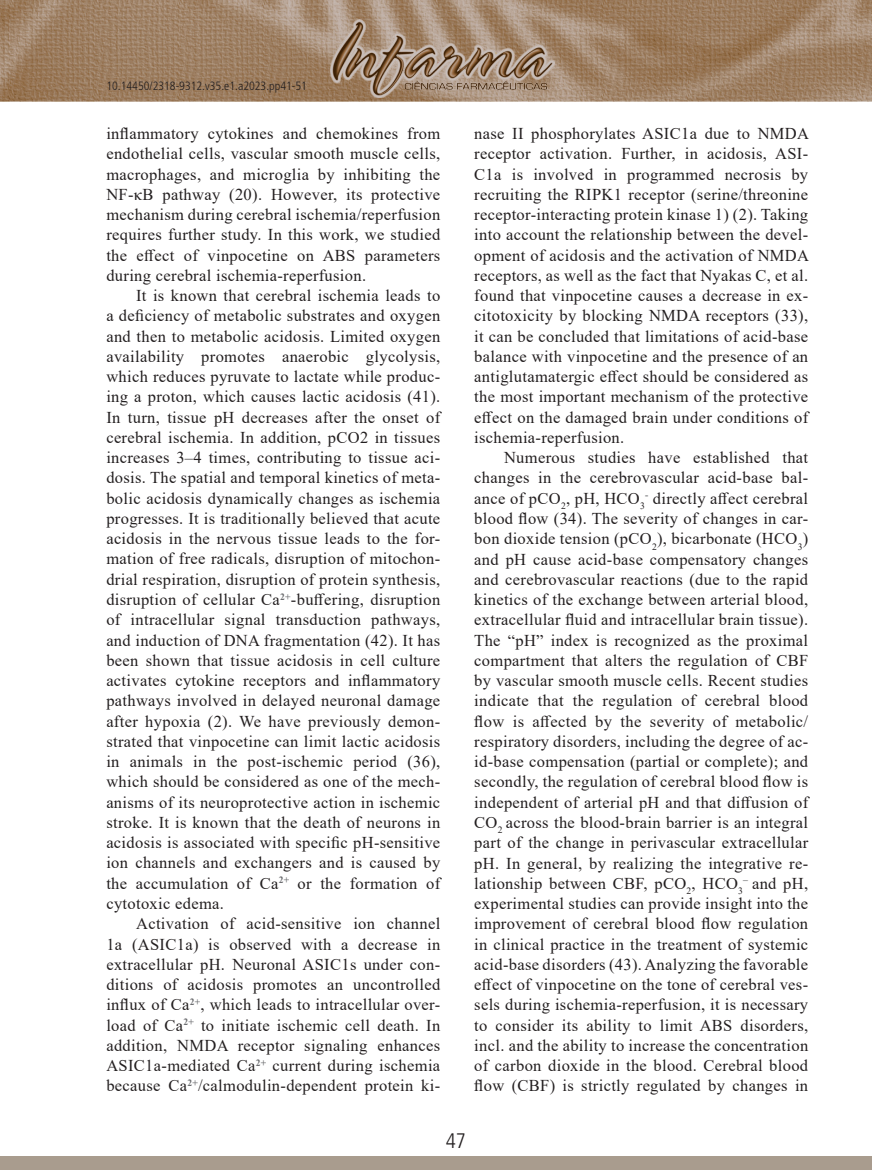
<style>
.page{position:relative;width:872px;height:1170px;background:#fff}
.page>*{position:absolute;margin:0;border:0;box-sizing:border-box;transform-origin:0 0}
.t1{font:300 condensed 21px "Frutiger LT Std";color:#231f20}
.t2{font:16.5px/20.2px "Times New Roman";letter-spacing:.02em;color:#231f20;text-align:justify}
.t3{font:300 condensed 12px "Frutiger LT Std";color:#231f20}
</style>
<div class="page">
<img style="left:0;top:0;width:872px;height:102px">
<img style="left:330px;top:20px;width:224px;height:77px">
<div style="left:0;top:1155px;width:872px;height:14px;background:#a99c8e"></div>
<p class="t3" style="left:106px;top:79px;width:202px">10.14450/2318-9312.v35.e1.a2023.pp41-51</p>
<p class="t2" style="left:106px;top:123px;width:335px">inflammatory cytokines and chemokines from endothelial cells, vascular smooth muscle cells, macrophages, and microglia by inhibiting the NF-κB pathway (20). However, its protective mechanism during cerebral ischemia/reperfusion requires further study. In this work, we studied the effect of vinpocetine on ABS parameters during cerebral ischemia-reperfusion.</p>
<p class="t2" style="left:106px;top:285px;width:335px;text-indent:30px">It is known that cerebral ischemia leads to a deficiency of metabolic substrates and oxygen and then to metabolic acidosis. Limited oxygen availability promotes anaerobic glycolysis, which reduces pyruvate to lactate while produc&shy;ing a proton, which causes lactic acidosis (41).<br>In turn, tissue pH decreases after the onset of cerebral ischemia. In addition, pCO2 in tissues increases 3–4 times, contributing to tissue aci&shy;dosis. The spatial and temporal kinetics of meta&shy;bolic acidosis dynamically changes as ischemia progresses. It is traditionally believed that acute acidosis in the nervous tissue leads to the for&shy;mation of free radicals, disruption of mitochon&shy;drial respiration, disruption of protein synthesis, disruption of cellular Ca<sup>2+</sup>-buffering, disruption of intracellular signal transduction pathways, and induction of DNA fragmentation (42). It has been shown that tissue acidosis in cell culture activates cytokine receptors and inflammatory pathways involved in delayed neuronal damage after hypoxia (2). We have previously demon&shy;strated that vinpocetine can limit lactic acidosis in animals in the post-ischemic period (36), which should be considered as one of the mech&shy;anisms of its neuroprotective action in ischemic stroke. It is known that the death of neurons in acidosis is associated with specific pH-sensitive ion channels and exchangers and is caused by the accumulation of Ca<sup>2+</sup> or the formation of cytotoxic edema.</p>
<p class="t2" style="left:106px;top:913px;width:335px;text-indent:30px">Activation of acid-sensitive ion channel 1a (ASIC1a) is observed with a decrease in extracellular pH. Neuronal ASIC1s under con&shy;ditions of acidosis promotes an uncontrolled influx of Ca<sup>2+</sup>, which leads to intracellular over&shy;load of Ca<sup>2+</sup> to initiate ischemic cell death. In addition, NMDA receptor signaling enhances ASIC1a-mediated Ca<sup>2+</sup> current during ischemia because Ca<sup>2+</sup>/calmodulin-dependent protein ki-</p>
<p class="t2" style="left:474px;top:123px;width:336px">nase II phosphorylates ASIC1a due to NMDA receptor activation. Further, in acidosis, ASI-C1a is involved in programmed necrosis by recruiting the RIPK1 receptor (serine/threonine receptor-interacting protein kinase 1) (2). Taking into account the relationship between the devel&shy;opment of acidosis and the activation of NMDA receptors, as well as the fact that Nyakas C, et al. found that vinpocetine causes a decrease in ex&shy;citotoxicity by blocking NMDA receptors (33), it can be concluded that limitations of acid-base balance with vinpocetine and the presence of an antiglutamatergic effect should be considered as the most important mechanism of the protective effect on the damaged brain under conditions of ischemia-reperfusion.</p>
<p class="t2" style="left:474px;top:447px;width:335px;text-indent:30px">Numerous studies have established that changes in the cerebrovascular acid-base bal&shy;ance of pCO<sub>2</sub>, pH, HCO<sub>3</sub><sup>-</sup> directly affect cerebral blood flow (34). The severity of changes in car&shy;bon dioxide tension (pCO<sub>2</sub>), bicarbonate (HCO<sub>3</sub>) and pH cause acid-base compensatory changes and cerebrovascular reactions (due to the rapid kinetics of the exchange between arterial blood, extracellular fluid and intracellular brain tissue).<br>The “pH” index is recognized as the proximal compartment that alters the regulation of CBF by vascular smooth muscle cells. Recent studies indicate that the regulation of cerebral blood flow is affected by the severity of metabolic/ respiratory disorders, including the degree of ac&shy;id-base compensation (partial or complete); and secondly, the regulation of cerebral blood flow is independent of arterial pH and that diffusion of CO<sub>2</sub> across the blood-brain barrier is an integral part of the change in perivascular extracellular pH. In general, by realizing the integrative re&shy;lationship between CBF, pCO<sub>2</sub>, HCO<sub>3</sub><sup>–</sup> and pH, experimental studies can provide insight into the improvement of cerebral blood flow regulation in clinical practice in the treatment of systemic acid-base disorders (43). Analyzing the favorable effect of vinpocetine on the tone of cerebral ves&shy;sels during ischemia-reperfusion, it is necessary to consider its ability to limit ABS disorders, incl. and the ability to increase the concentration of carbon dioxide in the blood. Cerebral blood flow (CBF) is strictly regulated by changes in</p>
<p class="t1" style="left:446px;top:1128px;width:22px">47</p>
</div>
